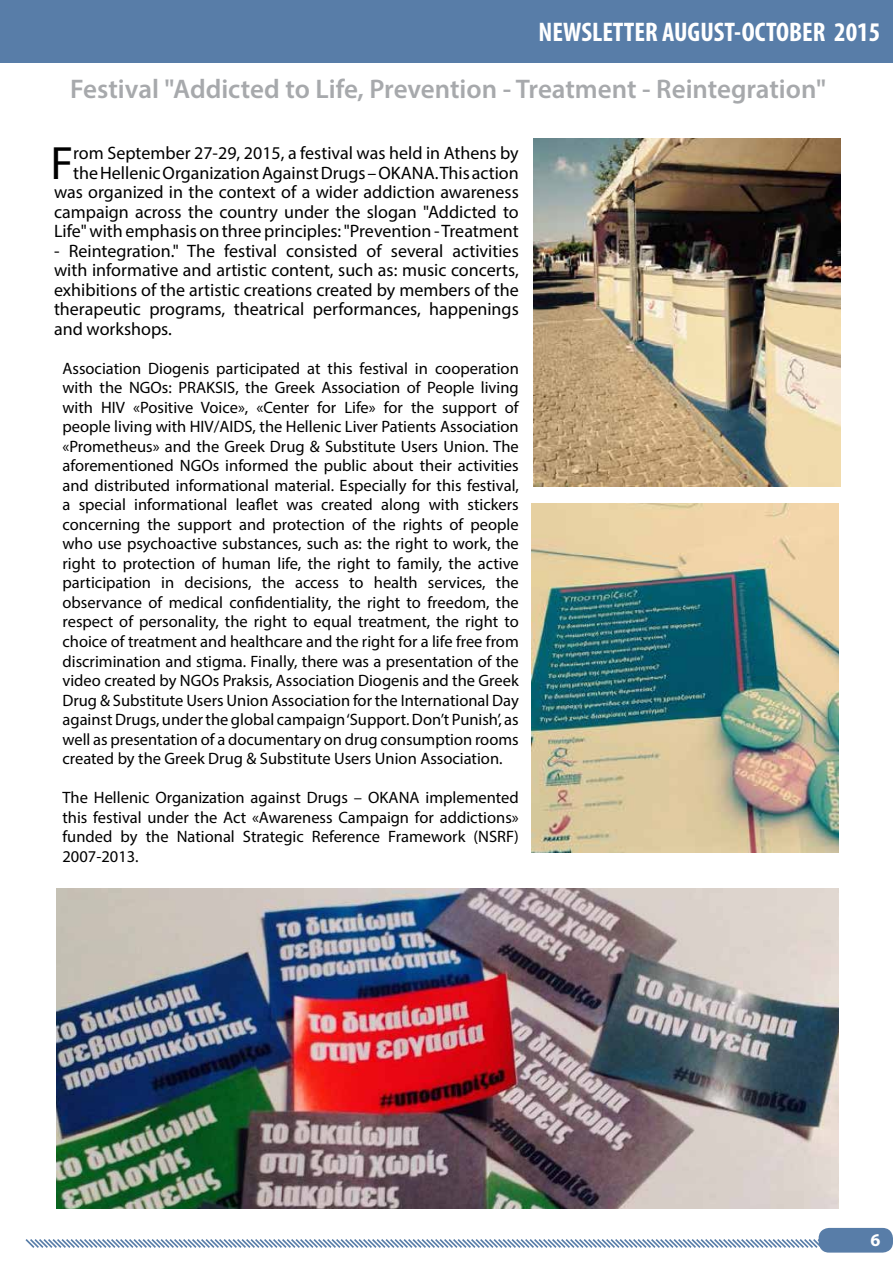
<style>
.page{position:relative;width:893px;height:1263px;background:#fff}
.page>*{position:absolute;margin:0;border:0;box-sizing:border-box;transform-origin:0 0}
.t1{font:46.95px "Myriad Pro";color:#000}
.t2{font:600 27px "Myriad Pro";color:#a7a9ac}
.t3{font:700 condensed 27px "Myriad Pro";color:#fff}
.t4{font:18px/19.5px "Myriad Pro";color:#000;text-align:right}
.t5{font:700 18px "Myriad Pro";color:#fff}
.t6{font:16.5px/19.5px "Myriad Pro";color:#000;text-align:right}
</style>
<div class="page">
<div style="left:0;top:0;width:893px;height:62px;background:#587da8"></div>
<svg style="left:25px;top:1237px;width:798px;height:13px"></svg>
<div style="left:819px;top:1228px;width:74px;height:24px;background:#587da8;border-radius:11px"></div>
<img style="left:533px;top:138px;width:308px;height:348px">
<img style="left:531px;top:503px;width:308px;height:350px">
<img style="left:56px;top:889px;width:783px;height:320px">
<h2 class="t3" style="left:538px;top:15px;width:343px">NEWSLETTER AUGUST-OCTOBER 2015</h2>
<h2 class="t2" style="left:70px;top:72px;width:757px">Festival "Addicted to Life, Prevention - Treatment - Reintegration"</h2>
<p class="t4" style="left:73px;top:143px;width:447px">rom September 27-29, 2015, a festival was held in Athens by</p>
<h1 class="t1" style="left:50px;top:134px;width:24px">F</h1>
<p class="t4" style="left:54px;top:163px;width:466px">theHellenicOrganizationAgainstDrugs–OKANA.Thisaction was organized in the context of a wider addiction awareness campaign across the country under the slogan "Addicted to Life"withemphasisonthreeprinciples ": Prevention-Treatment activities</p>
<p class="t4" style="left:224px;top:241px;width:54px">festival</p>
<p class="t4" style="left:367px;top:241px;width:17px">of</p>
<p class="t4" style="left:187px;top:241px;width:29px">The</p>
<p class="t4" style="left:286px;top:241px;width:73px">consisted</p>
<p class="t4" style="left:391px;top:241px;width:54px">several</p>
<p class="t4" style="left:69px;top:241px;width:112px">Reintegration" .</p>
<p class="t4" style="left:54px;top:241px;width:7px">-</p>
<p class="t4" style="left:54px;top:260px;width:466px">with informative and artistic content, such as: music concerts,</p>
<p class="t4" style="left:54px;top:280px;width:466px">exhibitions of the artistic creations created by members of the</p>
<p class="t4" style="left:429px;top:299px;width:91px">happenings</p>
<p class="t4" style="left:313px;top:299px;width:109px">performances,</p>
<p class="t4" style="left:54px;top:299px;width:119px;text-align:left">therapeutic and workshops.</p>
<p class="t6" style="left:63px;top:358px;width:458px">Association Diogenis participated at this festival in cooperation with the NGOs: PRAKSIS, the Greek Association of People living of</p>
<p class="t4" style="left:234px;top:299px;width:72px">theatrical</p>
<p class="t4" style="left:149px;top:299px;width:77px">programs,</p>
<p class="t6" style="left:317px;top:397px;width:21px">for</p>
<p class="t6" style="left:344px;top:397px;width:33px">Life»</p>
<p class="t6" style="left:384px;top:397px;width:21px">for</p>
<p class="t6" style="left:63px;top:397px;width:32px">with</p>
<p class="t6" style="left:63px;top:417px;width:458px">people living with HIV/AIDS, the Hellenic Liver Patients Association</p>
<p class="t6" style="left:63px;top:436px;width:458px">«Prometheus» and the Greek Drug &amp; Substitute Users Union. The</p>
<p class="t6" style="left:63px;top:456px;width:458px">aforementioned NGOs informed the public about their activities</p>
<p class="t6" style="left:63px;top:475px;width:458px">and distributed informational material. Especially for this festival,</p>
<p class="t6" style="left:468px;top:495px;width:53px">stickers</p>
<p class="t6" style="left:411px;top:397px;width:24px">the</p>
<p class="t6" style="left:256px;top:397px;width:54px">«Center</p>
<p class="t6" style="left:133px;top:397px;width:62px">«Positive</p>
<p class="t6" style="left:201px;top:397px;width:49px">Voice ,»</p>
<p class="t6" style="left:101px;top:397px;width:25px">HIV</p>
<p class="t6" style="left:442px;top:397px;width:56px">support</p>
<p class="t6" style="left:134px;top:495px;width:95px">informational</p>
<p class="t6" style="left:236px;top:495px;width:44px">leaflet</p>
<p class="t6" style="left:79px;top:495px;width:49px">special</p>
<p class="t6" style="left:321px;top:495px;width:53px">created</p>
<p class="t6" style="left:381px;top:495px;width:41px">along</p>
<p class="t6" style="left:429px;top:495px;width:32px">with</p>
<p class="t6" style="left:63px;top:495px;width:9px">a</p>
<p class="t6" style="left:63px;top:514px;width:458px">concerning the support and protection of the rights of people</p>
<p class="t6" style="left:63px;top:534px;width:458px">who use psychoactive substances, such as: the right to work, the</p>
<p class="t6" style="left:63px;top:553px;width:458px">right to protection of human life, the right to family, the active</p>
<p class="t6" style="left:496px;top:573px;width:24px">the</p>
<p class="t6" style="left:286px;top:495px;width:28px">was</p>
<p class="t6" style="left:185px;top:573px;width:69px">decisions,</p>
<p class="t6" style="left:262px;top:573px;width:24px">the</p>
<p class="t6" style="left:374px;top:573px;width:45px">health</p>
<p class="t6" style="left:63px;top:573px;width:458px;text-align:left">participation<br>observance of medical confidentiality, the right to freedom, the respect of personality, the right to equal treatment, the right to choice of treatment and healthcare and the right for a life free from discrimination and stigma. Finally, there was a presentation of the video created by NGOs Praksis, Association Diogenis and the Greek Drug &amp; Substitute Users Union Association for the International Day againstDrugs,undertheglobalcampaign‘Support.Don t’ Punish,’ as well as presentation of a documentary on drug consumption rooms created by the Greek Drug &amp; Substitute Users Union Association.</p>
<p class="t6" style="left:63px;top:787px;width:458px">The Hellenic Organization against Drugs – OKANA implemented this festival under the Act «Awareness Campaign for addictions« (NSRF(</p>
<p class="t6" style="left:161px;top:573px;width:15px">in</p>
<p class="t6" style="left:428px;top:573px;width:59px">services,</p>
<p class="t6" style="left:349px;top:573px;width:16px">to</p>
<p class="t6" style="left:295px;top:573px;width:45px">access</p>
<p class="t6" style="left:63px;top:826px;width:78px;text-align:left">funded<br>2007-2013.</p>
<p class="t6" style="left:312px;top:826px;width:70px">Reference</p>
<p class="t6" style="left:121px;top:826px;width:19px">by</p>
<p class="t6" style="left:146px;top:826px;width:24px">the</p>
<p class="t6" style="left:177px;top:826px;width:60px">National</p>
<p class="t6" style="left:388px;top:826px;width:79px">Framework</p>
<p class="t6" style="left:243px;top:826px;width:62px">Strategic</p>
<p class="t5" style="left:870px;top:1228px;width:11px">6</p>
</div>
